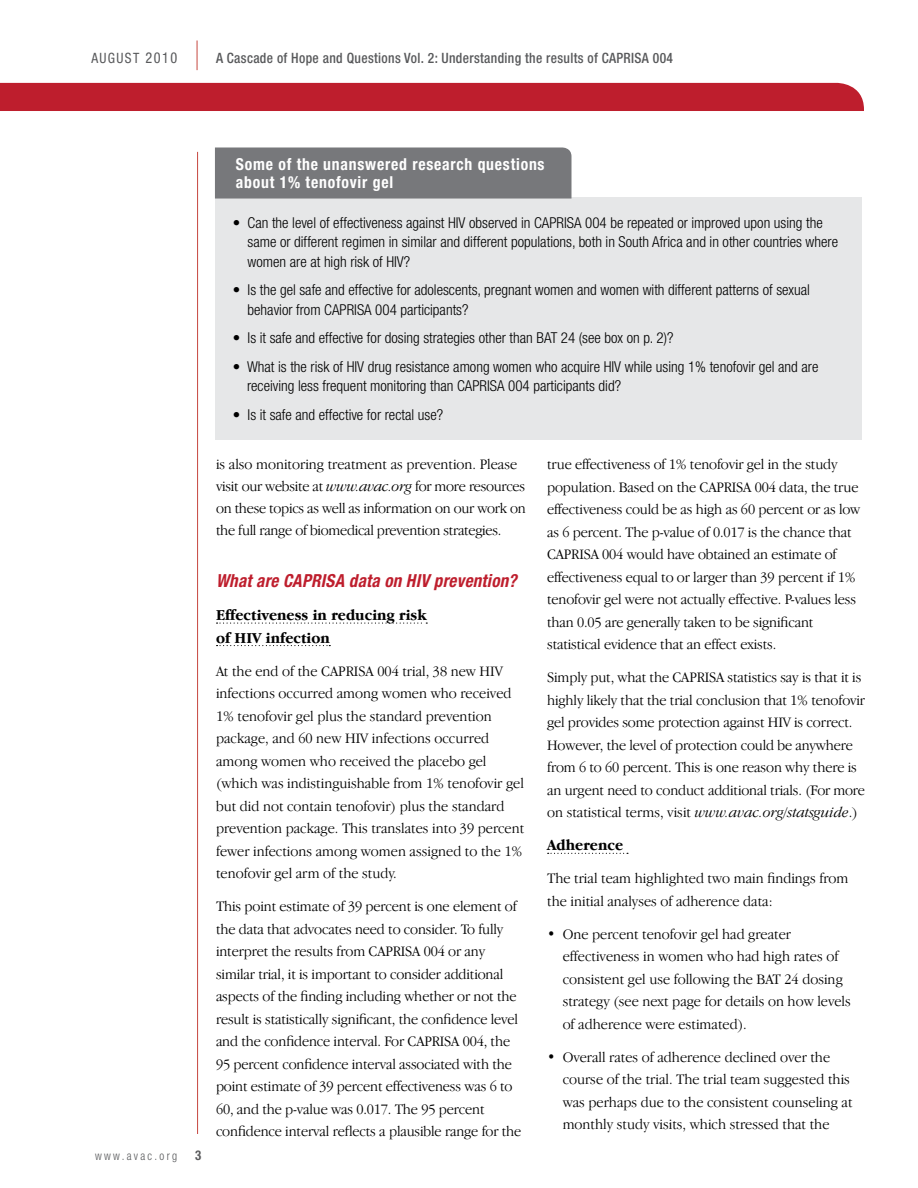
<style>
.page{position:relative;width:918px;height:1188px;background:#fff}
.page>*{position:absolute;margin:0;border:0;box-sizing:border-box;transform-origin:0 0}
.t1{font:italic 700 condensed 18px "Helvetica Neue";letter-spacing:.015em;color:#be1e2d;scale:.95 1}
.t2{font:700 condensed 16.5px/18px "Helvetica Neue";letter-spacing:.05em;color:#fff;scale:.95 1}
.t3{font:700 15.75px/22.5px "Garamond IT Cby BT";color:#000;scale:.95 1}
.t4{font:300 15px/22.5px "Garamond IT Cby BT";letter-spacing:-.01em;color:#000;scale:.95 1}
.t5{font:300 condensed 15px/19.5px "Helvetica Neue";color:#000}
.t6{font:500 condensed 14.25px "Helvetica Neue";letter-spacing:.025em;color:#58595b;scale:.95 1}
.t7{font:condensed 14.25px "Helvetica Neue";letter-spacing:.1em;color:#58595b;scale:.95 1}
.t8{font:700 condensed 13.5px "Helvetica Neue";color:#58595b;scale:.95 1}
.t9{font:300 condensed 12px "Helvetica Neue";letter-spacing:.2em;color:#58595b;scale:.95 1}
.s1{font-size:15px}
.s2{font-style:italic}
</style>
<div class="page">
<hr style="left:197px;top:152px;width:1px;height:982px;background:#c64740">
<div style="left:0;top:83px;width:864px;height:28px;background:#be1e2d"></div>
<hr style="left:197px;top:40px;width:1px;height:30px;background:#c64740">
<svg style="left:548px;top:853px;width:80px;height:1px"></svg>
<svg style="left:217px;top:623px;width:210px;height:1px"></svg>
<svg style="left:217px;top:645px;width:113px;height:1px"></svg>
<div style="left:215px;top:198px;width:647px;height:242px;background:#e6e7e8"></div>
<div style="left:215px;top:147px;width:357px;height:52px;background:#77787b"></div>
<p class="t7" style="left:91px;top:50px;width:92px">AUGUST <span class="s1">2010</span></p>
<p class="t6" style="left:216px;top:50px;width:483px">A Cascade of Hope and Questions Vol. 2: Understanding the results of CAPRISA 004</p>
<p class="t2" style="left:236px;top:155px;width:326px">Some of the unanswered research questions about 1% tenofovir gel</p>
<p class="t5" style="left:248px;top:213px;width:592px;text-indent:-15px">• Can the level of effectiveness against HIV observed in CAPRISA 004 be repeated or improved upon using the same or different regimen in similar and different populations, both in South Africa and in other countries where women are at high risk of HIV?</p>
<p class="t5" style="left:248px;top:280px;width:564px;text-indent:-15px">• Is the gel safe and effective for adolescents, pregnant women and women with different patterns of sexual behavior from CAPRISA 004 participants?</p>
<p class="t5" style="left:233px;top:328px;width:442px">• Is it safe and effective for dosing strategies other than BAT 24 (see box on p. 2)?</p>
<p class="t5" style="left:247px;top:357px;width:573px;text-indent:-14px">• What is the risk of HIV drug resistance among women who acquire HIV while using 1% tenofovir gel and are receiving less frequent monitoring than CAPRISA 004 participants did?</p>
<p class="t5" style="left:233px;top:405px;width:212px">• Is it safe and effective for rectal use?</p>
<p class="t9" style="left:95px;top:1149px;width:88px">www.avac.org</p>
<p class="t8" style="left:195px;top:1147px;width:8px">3</p>
<p class="t4" style="left:216px;top:453px;width:328px;line-height:21.8px">is also monitoring treatment as prevention. Please visit our website at <span class="s2">www.avac.org</span> for more resources on these topics as well as information on our work on the full range of biomedical prevention strategies.</p>
<p class="t1" style="left:216px;top:570px;width:318px">What are CAPRISA data on HIV prevention?</p>
<p class="t3" style="left:216px;top:604px;width:223px">Effectiveness in reducing risk of HIV infection</p>
<p class="t4" style="left:216px;top:659px;width:326px">At the end of the CAPRISA 004 trial, 38 new HIV infections occurred among women who received 1% tenofovir gel plus the standard prevention package, and 60 new HIV infections occurred among women who received the placebo gel (which was indistinguishable from 1% tenofovir gel but did not contain tenofovir) plus the standard prevention package. This translates into 39 percent fewer infections among women assigned to the 1% tenofovir gel arm of the study.</p>
<p class="t4" style="left:216px;top:895px;width:323px">This point estimate of 39 percent is one element of the data that advocates need to consider. To fully interpret the results from CAPRISA 004 or any similar trial, it is important to consider additional aspects of the finding including whether or not the result is statistically significant, the confidence level and the confidence interval. For CAPRISA 004, the 95 percent confidence interval associated with the point estimate of 39 percent effectiveness was 6 to 60, and the p-value was 0.017. The 95 percent confidence interval reflects a plausible range for the</p>
<p class="t4" style="left:547px;top:453px;width:331px">true effectiveness of 1% tenofovir gel in the study population. Based on the CAPRISA 004 data, the true effectiveness could be as high as 60 percent or as low as 6 percent. The p-value of 0.017 is the chance that CAPRISA 004 would have obtained an estimate of effectiveness equal to or larger than 39 percent if 1% tenofovir gel were not actually effective. P-values less than 0.05 are generally taken to be significant statistical evidence that an effect exists.</p>
<p class="t4" style="left:547px;top:666px;width:336px">Simply put, what the CAPRISA statistics say is that it is highly likely that the trial conclusion that 1% tenofovir gel provides some protection against HIV is correct.<br>However, the level of protection could be anywhere from 6 to 60 percent. This is one reason why there is an urgent need to conduct additional trials. (For more on statistical terms, visit <span class="s2">www.avac.org/statsguide</span>.)</p>
<p class="t3" style="left:547px;top:834px;width:82px">Adherence</p>
<p class="t4" style="left:547px;top:867px;width:319px">The trial team highlighted two main findings from the initial analyses of adherence data:</p>
<p class="t4" style="left:563px;top:923px;width:305px;text-indent:-16px">• One percent tenofovir gel had greater effectiveness in women who had high rates of consistent gel use following the BAT 24 dosing strategy (see next page for details on how levels of adherence were estimated).</p>
<p class="t4" style="left:563px;top:1046px;width:307px;text-indent:-16px">• Overall rates of adherence declined over the course of the trial. The trial team suggested this was perhaps due to the consistent counseling at monthly study visits, which stressed that the</p>
</div>
